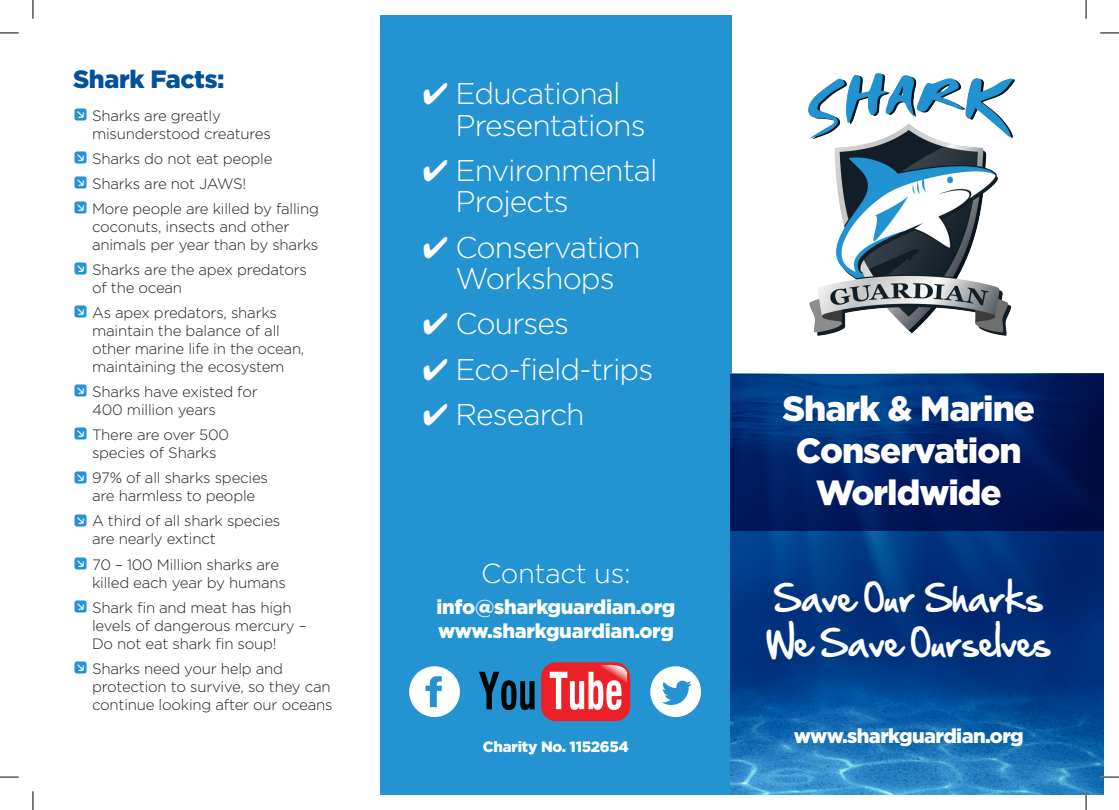
<style>
.page{position:relative;width:1119px;height:810px;background:#fff}
.page>*{position:absolute;margin:0;border:0;box-sizing:border-box;transform-origin:0 0}
.t1{font:900 35px/42px "Gotham";letter-spacing:-.03em;color:#fff;text-align:center}
.t2{font:32.5px/45px "Handof Sean";color:#fff}
.t3{font:300 30px/31.2px "Gotham";letter-spacing:-.03em;color:#fff}
.t4{font:300 27.5px "Gotham";letter-spacing:-.015em;color:#fff}
.t5{font:900 25px "Gotham";letter-spacing:-.015em;color:#01519b}
.t6{font:900 20px/24px "Gotham";letter-spacing:-.025em;color:#fff}
.t7{font:300 15px/18px "Gotham";letter-spacing:-.015em;color:#231f20}
.t8{font:900 15px "Gotham";letter-spacing:-.02em;color:#fff}
.s1{font-family:"Button Bonus Rounded Negative";font-weight:400;color:#2393d1}
</style>
<div class="page">
<div style="left:380px;top:15px;width:351px;height:780px;background:#2393d1"></div>
<img style="left:730px;top:530px;width:373px;height:265px">
<svg style="left:730px;top:374px;width:373px;height:156px;background:#002367"></svg>
<img style="left:808px;top:73px;width:207px;height:263px">
<svg style="left:650px;top:666px;width:51px;height:51px"></svg>
<svg style="left:409px;top:666px;width:51px;height:51px"></svg>
<div style="left:541px;top:662px;width:89px;height:59px;background:#ec2128;border-radius:15px"></div>
<img style="left:600px;top:665px;width:27px;height:18px">
<svg style="left:549px;top:672px;width:72px;height:38px"></svg>
<svg style="left:479px;top:672px;width:55px;height:38px"></svg>
<svg style="left:0;top:32px;width:19px;height:2px"></svg>
<svg style="left:1100px;top:32px;width:18px;height:2px"></svg>
<svg style="left:0;top:776px;width:19px;height:2px"></svg>
<svg style="left:1099px;top:776px;width:19px;height:2px"></svg>
<svg style="left:32px;top:0;width:2px;height:19px"></svg>
<svg style="left:32px;top:791px;width:2px;height:19px"></svg>
<svg style="left:1085px;top:0;width:1px;height:19px"></svg>
<svg style="left:1085px;top:791px;width:1px;height:19px"></svg>
<h3 class="t5" style="left:73px;top:62px;width:153px">Shark Facts:</h3>
<p class="t7" style="left:92px;top:106px;width:180px;text-indent:-19px"><span class="s1">U</span> Sharks are greatly misunderstood creatures</p>
<p class="t7" style="left:73px;top:145px;width:247px;line-height:25.1px"><span class="s1">U</span> Sharks do not eat people<br><span class="s1">U</span> Sharks are not JAWS!<br><span class="s1">U</span> More people are killed by falling</p>
<p class="t7" style="left:92px;top:217px;width:228px">coconuts, insects and other animals per year than by sharks</p>
<p class="t7" style="left:92px;top:260px;width:216px;text-indent:-19px"><span class="s1">U</span> Sharks are the apex predators of the ocean</p>
<p class="t7" style="left:92px;top:303px;width:214px;text-indent:-19px"><span class="s1">U</span> As apex predators, sharks maintain the balance of all other marine life in the ocean, maintaining the ecosystem</p>
<p class="t7" style="left:92px;top:382px;width:167px;text-indent:-19px"><span class="s1">U</span> Sharks have existed for<br>400 million years</p>
<p class="t7" style="left:73px;top:425px;width:158px;text-align:center"><span class="s1">U</span> There are over 500 species of Sharks</p>
<p class="t7" style="left:73px;top:469px;width:196px;text-align:center"><span class="s1">U</span> 97% of all sharks species are harmless to people</p>
<p class="t7" style="left:92px;top:512px;width:190px;text-indent:-19px"><span class="s1">U</span> A third of all shark species are nearly extinct</p>
<p class="t7" style="left:92px;top:555px;width:195px;text-indent:-19px"><span class="s1">U</span> 70 – 100 Million sharks are killed each year by humans</p>
<p class="t7" style="left:92px;top:598px;width:216px;text-indent:-19px"><span class="s1">U</span> Shark fin and meat has high levels of dangerous mercury –<br>Do not eat shark fin soup!</p>
<p class="t7" style="left:92px;top:659px;width:242px;text-indent:-19px"><span class="s1">U</span> Sharks need your help and protection to survive, so they can continue looking after our oceans</p>
<h3 class="t3" style="left:455px;top:77px;width:191px;text-indent:-33px">✔ Educational<br>Presentations</h3>
<h3 class="t3" style="left:455px;top:154px;width:203px;text-indent:-33px">✔ Environmental<br>Projects</h3>
<h3 class="t3" style="left:423px;top:231px;width:219px;text-align:center">✔ Conservation<br>Workshops</h3>
<h3 class="t3" style="left:423px;top:307px;width:147px">✔ Courses</h3>
<h3 class="t3" style="left:423px;top:353px;width:232px">✔ Eco-field-trips</h3>
<h3 class="t3" style="left:423px;top:398px;width:163px">✔ Research</h3>
<h3 class="t4" style="left:481px;top:556px;width:151px">Contact us:</h3>
<h3 class="t6" style="left:436px;top:595px;width:240px">info@sharkguardian.org www.sharkguardian.org</h3>
<p class="t8" style="left:483px;top:737px;width:147px">Charity No. 1152654</p>
<h1 class="t1" style="left:782px;top:388px;width:254px">Shark &amp; Marine<br>Conservation<br>Worldwide</h1>
<h2 class="t2" style="left:766px;top:579px;width:286px">Save Our Sharks<br>We Save Ourselves</h2>
<h3 class="t6" style="left:793px;top:723px;width:231px">www.sharkguardian.org</h3>
</div>
